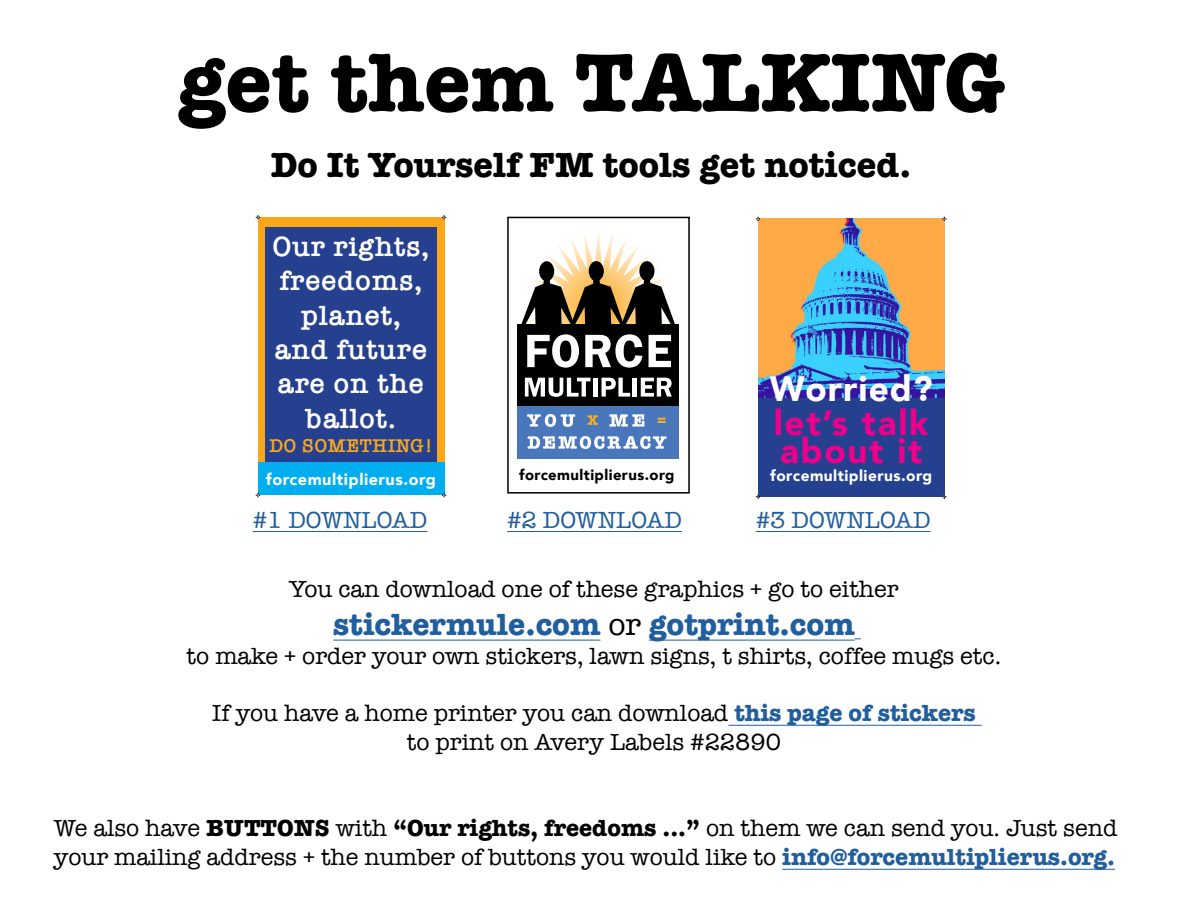
<style>
.page{position:relative;width:1188px;height:918px;background:#fff}
.page>*{position:absolute;margin:0;border:0;box-sizing:border-box;transform-origin:0 0}
.t1{font:700 85.5px "American Typewriter";color:#000}
.t2{font:700 36px "American Typewriter";color:#000}
.t3{font:900 35.1px "Avenir";letter-spacing:.03em;color:#fff}
.t4{font:900 34.95px/28.2px "Avenir";letter-spacing:.05em;color:#ec008c}
.t5{font:700 31.5px "American Typewriter";color:#215e9e}
.t6{font:600 28.65px/34.3px "American Typewriter";letter-spacing:.03em;color:#fff;text-align:center}
.t7{font:24px/28.8px "American Typewriter";color:#000;text-align:center}
.t8{font:24px "American Typewriter";color:#215e9e}
.t9{font:600 19.05px "American Typewriter";letter-spacing:.03em;color:#faa81a}
.t10{font:900 16.2px "Avenir";letter-spacing:.03em;color:#fff}
.t11{font:900 15.45px "Avenir";letter-spacing:.03em;color:#fff}
.t12{font:900 14.85px "Avenir";letter-spacing:.03em;color:#000}
.s1{font-weight:400;color:#000}
.s2{font-weight:700;color:#215e9e}
.s3{font-weight:700}
</style>
<div class="page">
<hr style="left:333px;top:640px;width:267px;height:1px;background:#215e9e">
<hr style="left:649px;top:640px;width:206px;height:1px;background:#215e9e">
<hr style="left:728px;top:725px;width:254px;height:1px;background:#215e9e">
<hr style="left:782px;top:869px;width:333px;height:1px;background:#215e9e">
<div style="left:258px;top:217px;width:186px;height:277px;background:#faa81a"></div>
<div style="left:265px;top:227px;width:171px;height:258px;background:#25408f"></div>
<div style="left:258px;top:463px;width:186px;height:32px;background:#00aeef"></div>
<svg style="left:256px;top:215px;width:4px;height:5px"></svg>
<svg style="left:256px;top:493px;width:4px;height:4px"></svg>
<svg style="left:442px;top:215px;width:4px;height:5px"></svg>
<svg style="left:442px;top:493px;width:4px;height:4px"></svg>
<div style="left:518px;top:325px;width:161px;height:81px;background:#000"></div>
<svg style="left:521px;top:231px;width:155px;height:166px"></svg>
<div style="left:518px;top:406px;width:161px;height:52px;background:#4a77bb"></div>
<svg style="left:527px;top:414px;width:48px;height:13px"></svg>
<svg style="left:587px;top:415px;width:11px;height:10px"></svg>
<svg style="left:609px;top:414px;width:35px;height:13px"></svg>
<svg style="left:658px;top:418px;width:8px;height:5px"></svg>
<svg style="left:528px;top:436px;width:139px;height:13px"></svg>
<div style="left:507px;top:217px;width:183px;height:277px;border:2px solid #000"></div>
<div style="left:758px;top:394px;width:186px;height:103px;background:#25408f"></div>
<img style="left:758px;top:219px;width:186px;height:179px">
<svg style="left:756px;top:217px;width:4px;height:4px"></svg>
<svg style="left:756px;top:495px;width:4px;height:4px"></svg>
<svg style="left:943px;top:217px;width:4px;height:4px"></svg>
<svg style="left:943px;top:495px;width:4px;height:4px"></svg>
<hr style="left:507px;top:531px;width:175px;height:1px;background:#215e9e">
<hr style="left:253px;top:531px;width:174px;height:1px;background:#215e9e">
<hr style="left:756px;top:531px;width:175px;height:1px;background:#215e9e">
<h1 class="t1" style="left:177px;top:9px;width:829px">get them TALKING</h1>
<h2 class="t2" style="left:271px;top:134px;width:642px">Do It Yourself FM tools get noticed.</h2>
<p class="t6" style="left:273px;top:228px;width:158px">Our rights, freedoms, planet, and future are on the ballot.</p>
<p class="t9" style="left:269px;top:432px;width:165px">DO SOMETHING!</p>
<p class="t10" style="left:266px;top:465px;width:172px">forcemultiplierus.org</p>
<p class="t12" style="left:519px;top:462px;width:157px">forcemultiplierus.org</p>
<h3 class="t3" style="left:770px;top:358px;width:164px">Worried?</h3>
<h3 class="t4" style="left:774px;top:407px;width:157px">let’s talk about it</h3>
<p class="t11" style="left:770px;top:463px;width:164px">forcemultiplierus.org</p>
<p class="t8" style="left:253px;top:501px;width:176px">#1 DOWNLOAD</p>
<p class="t8" style="left:507px;top:501px;width:176px">#2 DOWNLOAD</p>
<p class="t8" style="left:756px;top:501px;width:176px">#3 DOWNLOAD</p>
<p class="t7" style="left:289px;top:574px;width:611px">You can download one of these graphics + go to either</p>
<h3 class="t5" style="left:333px;top:597px;width:523px">stickermule.com <span class="s1">or</span> gotprint.com</h3>
<p class="t7" style="left:187px;top:640px;width:816px">to make + order your own stickers, lawn signs, t shirts, coffee mugs etc.</p>
<p class="t7" style="left:212px;top:698px;width:765px">If you have a home printer you can download <span class="s2">this page of stickers </span>to print on Avery Labels #22890</p>
<p class="t7" style="left:54px;top:813px;width:1065px;text-align:left">We also have <span class="s3">BUTTONS</span> with <span class="s3">“Our rights, freedoms ...”</span> on them we can send you. Just send your mailing address + the number of buttons you would like to <span class="s2">info@forcemultiplierus.org.</span></p>
</div>
